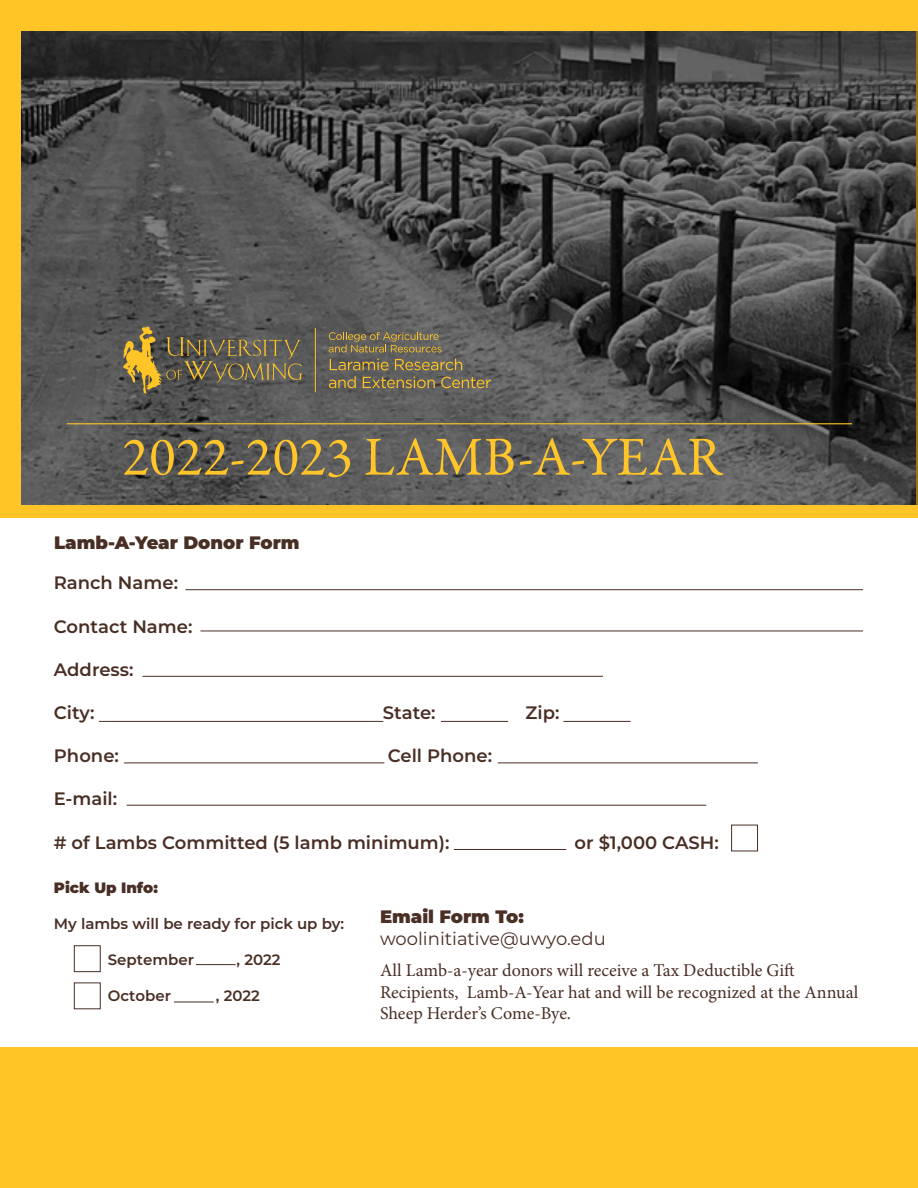
<style>
.page{position:relative;width:918px;height:1188px;background:#fff}
.page>*{position:absolute;margin:0;border:0;box-sizing:border-box;transform-origin:0 0}
.t1{font:18px/21.6px "Minion Pro";color:#492e24}
.t2{font:600 18px "Montserrat";color:#492e24}
.t3{font:18px "Montserrat";color:#4a2f24}
.t4{font:900 18px "Montserrat";color:#492e24}
.t5{font:900 18px "Montserrat";color:#4a2f24}
.t6{font:600 15px "Montserrat";color:#492e24}
.t7{font:900 15px "Montserrat";color:#492e24}
</style>
<div class="page">
<hr style="left:196px;top:964px;width:40px;height:1px;background:#492e24">
<hr style="left:174px;top:1002px;width:40px;height:1px;background:#492e24">
<div style="left:74px;top:945px;width:27px;height:27px;border:1px solid #492e24"></div>
<div style="left:74px;top:983px;width:27px;height:26px;border:1px solid #492e24"></div>
<hr style="left:185px;top:589px;width:678px;height:1px;background:#492e24">
<hr style="left:200px;top:631px;width:663px;height:1px;background:#492e24">
<hr style="left:142px;top:676px;width:461px;height:1px;background:#492e24">
<hr style="left:127px;top:805px;width:579px;height:1px;background:#492e24">
<hr style="left:99px;top:721px;width:284px;height:1px;background:#492e24">
<hr style="left:124px;top:763px;width:260px;height:1px;background:#492e24">
<hr style="left:498px;top:763px;width:260px;height:1px;background:#492e24">
<hr style="left:441px;top:721px;width:67px;height:1px;background:#492e24">
<hr style="left:563px;top:721px;width:68px;height:1px;background:#492e24">
<hr style="left:454px;top:849px;width:112px;height:1px;background:#492e24">
<div style="left:731px;top:825px;width:27px;height:26px;border:1px solid #492e24"></div>
<div style="left:0;top:0;width:918px;height:518px;background:#ffc425"></div>
<div style="left:0;top:1047px;width:918px;height:141px;background:#ffc425"></div>
<svg style="left:21px;top:32px;width:897px;height:473px;background:#4b4b4a"></svg>
<hr style="left:67px;top:423px;width:785px;height:1px;background:#ffc425">
<hr style="left:315px;top:328px;width:1px;height:64px;background:#ffc425">
<svg style="left:123px;top:326px;width:179px;height:68px;background:#6e654c"></svg>
<svg style="left:329px;top:332px;width:113px;height:20px;background:#7d7254"></svg>
<svg style="left:330px;top:359px;width:59px;height:11px"></svg>
<svg style="left:395px;top:358px;width:67px;height:12px"></svg>
<svg style="left:329px;top:376px;width:27px;height:12px"></svg>
<svg style="left:363px;top:377px;width:72px;height:11px"></svg>
<svg style="left:441px;top:377px;width:50px;height:11px"></svg>
<svg style="left:124px;top:438px;width:599px;height:39px"></svg>
<p class="t4" style="left:54px;top:529px;width:247px">Lamb-A-Year Donor Form</p>
<p class="t2" style="left:54px;top:570px;width:126px">Ranch Name:</p>
<p class="t2" style="left:54px;top:613px;width:140px">Contact Name:</p>
<p class="t2" style="left:54px;top:657px;width:81px">Address:</p>
<p class="t2" style="left:54px;top:700px;width:42px">City:</p>
<p class="t2" style="left:383px;top:700px;width:54px">State:</p>
<p class="t2" style="left:526px;top:700px;width:35px">Zip:</p>
<p class="t2" style="left:54px;top:743px;width:67px">Phone:</p>
<p class="t2" style="left:388px;top:743px;width:106px">Cell Phone:</p>
<p class="t2" style="left:54px;top:786px;width:65px">E-mail:</p>
<p class="t2" style="left:54px;top:829px;width:397px"># of Lambs Committed (5 lamb minimum):</p>
<p class="t2" style="left:575px;top:829px;width:146px">or $1,000 CASH:</p>
<p class="t7" style="left:54px;top:876px;width:106px">Pick Up Info:</p>
<p class="t6" style="left:54px;top:913px;width:292px">My lambs will be ready for pick up by:</p>
<p class="t6" style="left:108px;top:949px;width:88px">September</p>
<p class="t6" style="left:237px;top:949px;width:45px">, 2022</p>
<p class="t6" style="left:108px;top:985px;width:65px">October</p>
<p class="t6" style="left:216px;top:985px;width:45px">, 2022</p>
<p class="t5" style="left:380px;top:903px;width:145px">Email Form To:</p>
<p class="t3" style="left:380px;top:926px;width:227px">woolinitiative@uwyo.edu</p>
<p class="t1" style="left:380px;top:959px;width:480px">All Lamb-a-year donors will receive a Tax Deductible Gift<br>Recipients, Lamb-A-Year hat and will be recognized at the Annual<br>Sheep Herder’s Come-Bye.</p>
</div>
